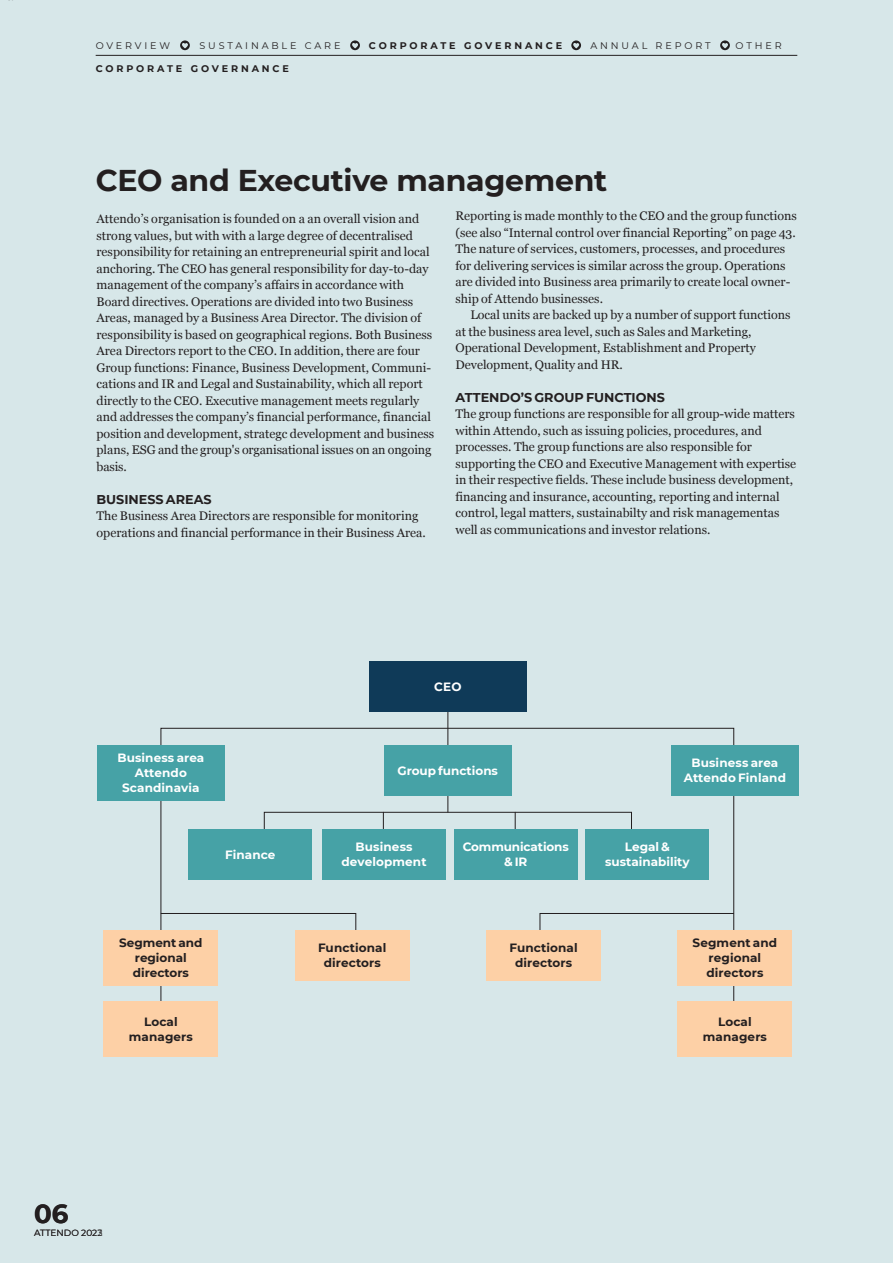
<style>
.page{position:relative;width:893px;height:1263px;background:#d7e7e9}
.page>*{position:absolute;margin:0;border:0;box-sizing:border-box;transform-origin:0 0}
.Mindre_huvudrubrik{font:700 30px "Montserrat";letter-spacing:-.01em;color:#231f20}
.t1{font:700 26.1px "Montserrat";color:#231f20}
.Mellis_1{font:700 12.75px "Montserrat";color:#231f20}
.Brödtext{font:12.45px/16.5px "Georgia";color:#231f20}
.Mellis_1_noter{font:700 12px/15px "Montserrat";letter-spacing:.005em;color:#fff;text-align:center}
.Mellis_1_noter-2{font:700 12px/15px "Montserrat";letter-spacing:.01em;color:#231f20;text-align:center}
.t2{font:9.6px "Montserrat";letter-spacing:.3em;color:#231f20}
.t3{font:700 9.6px "Montserrat";letter-spacing:.3em;color:#231f20}
.NOTISBRÖDTEXT_INDRAG{font:9px "Montserrat";color:#231f20}
</style>
<div class="page">
<hr style="left:448px;top:686px;width:1px;height:84px;background:#231f20">
<hr style="left:448px;top:770px;width:1px;height:42px;background:#231f20">
<svg style="left:161px;top:728px;width:573px;height:38px"></svg>
<svg style="left:264px;top:812px;width:368px;height:38px"></svg>
<hr style="left:161px;top:770px;width:1px;height:244px;background:#231f20">
<hr style="left:733px;top:770px;width:1px;height:244px;background:#231f20">
<svg style="left:160px;top:913px;width:196px;height:17px"></svg>
<svg style="left:540px;top:913px;width:194px;height:17px"></svg>
<div style="left:369px;top:661px;width:158px;height:51px;background:#0f3a58"></div>
<div style="left:384px;top:745px;width:127px;height:51px;background:#46a2a6"></div>
<hr style="left:383px;top:812px;width:1px;height:30px;background:#231f20">
<hr style="left:515px;top:812px;width:1px;height:30px;background:#231f20">
<div style="left:322px;top:829px;width:124px;height:51px;background:#46a2a6"></div>
<div style="left:295px;top:930px;width:115px;height:50px;background:#fdd0a6"></div>
<div style="left:97px;top:745px;width:128px;height:56px;background:#46a2a6"></div>
<div style="left:189px;top:829px;width:123px;height:51px;background:#46a2a6"></div>
<div style="left:103px;top:930px;width:115px;height:55px;background:#fdd0a6"></div>
<div style="left:103px;top:1001px;width:115px;height:55px;background:#fdd0a6"></div>
<div style="left:671px;top:745px;width:128px;height:51px;background:#46a2a6"></div>
<div style="left:454px;top:829px;width:123px;height:51px;background:#46a2a6"></div>
<div style="left:486px;top:930px;width:115px;height:50px;background:#fdd0a6"></div>
<div style="left:677px;top:930px;width:115px;height:55px;background:#fdd0a6"></div>
<div style="left:677px;top:1001px;width:115px;height:55px;background:#fdd0a6"></div>
<div style="left:586px;top:829px;width:123px;height:51px;background:#46a2a6"></div>
<hr style="left:96px;top:55px;width:701px;height:1px;background:#231f20">
<svg style="left:180px;top:40px;width:10px;height:10px"></svg>
<svg style="left:350px;top:40px;width:10px;height:10px"></svg>
<svg style="left:571px;top:40px;width:10px;height:10px"></svg>
<svg style="left:720px;top:40px;width:10px;height:10px"></svg>
<p class="t2" style="left:96px;top:39px;width:76px">OVERVIEW</p>
<p class="t2" style="left:199px;top:39px;width:143px">SUSTAINABLE CARE</p>
<p class="t3" style="left:369px;top:38px;width:41px">CORPO</p>
<p class="t3" style="left:421px;top:38px;width:20px">R ATE</p>
<p class="t3" style="left:464px;top:38px;width:21px">G OVE</p>
<p class="t3" style="left:504px;top:38px;width:20px">R NAN</p>
<p class="t3" style="left:546px;top:38px;width:17px">C E</p>
<p class="t2" style="left:590px;top:39px;width:122px">ANNUAL REPORT</p>
<p class="t2" style="left:736px;top:39px;width:48px">OTHER</p>
<p class="t3" style="left:96px;top:62px;width:195px">Cor por ate gover nanc e</p>
<p class="Mindre_huvudrubrik" style="left:96px;top:159px;width:513px">CEO and Executive management</p>
<p class="Brödtext" style="left:97px;top:210px;width:339px">Attendo’s organisation is founded on a an overall vision and strong values, but with with a large degree of decentralised responsibility for retaining an entrepreneurial spirit and local anchoring. The CEO has general responsibility for day-to-day management of the company’s affairs in accordance with Board directives. Operations are divided into two Business Areas, managed by a Business Area Director. The division of responsibility is based on geographical regions. Both Business Area Directors report to the CEO. In addition, there are four Group functions: Finance, Business Development, Communi&shy;cations and IR and Legal and Sustainability, which all report directly to the CEO. Executive management meets regularly and addresses the company’s financial performance, financial position and development, strategc development and business plans, ESG and the group's organisational issues on an ongoing basis.</p>
<p class="Mellis_1" style="left:97px;top:490px;width:117px">BUSINESS AREAS</p>
<p class="Brödtext" style="left:97px;top:507px;width:331px">The Business Area Directors are responsible for monitoring operations and financial performance in their Business Area.</p>
<p class="Brödtext" style="left:455px;top:207px;width:343px">Reporting is made monthly to the CEO and the group functions (see also “Internal control over financial Reporting” on page 43.<br>The nature of services, customers, processes, and procedures for delivering services is similar across the group. Operations are divided into Business area primarily to create local owner&shy;ship of Attendo businesses.</p>
<p class="Brödtext" style="left:455px;top:306px;width:337px;text-indent:15px">Local units are backed up by a number of support functions at the business area level, such as Sales and Marketing, Operational Development, Establishment and Property Development, Quality and HR.</p>
<p class="Mellis_1" style="left:455px;top:388px;width:10px">ATTEN</p>
<p class="Mellis_1" style="left:500px;top:388px;width:167px">DO’S GROUP FUNCTIONS</p>
<p class="Brödtext" style="left:455px;top:405px;width:342px">The group functions are responsible for all group-wide matters within Attendo, such as issuing policies, procedures, and processes. The group functions are also responsible for supporting the CEO and Executive Management with expertise in their respective fields. These include business development, financing and insurance, accounting, reporting and internal control, legal matters, sustainabilty and risk managementas well as communications and investor relations.</p>
<p class="Mellis_1_noter" style="left:117px;top:750px;width:88px">Business area<br>Attendo<br>Scandinavia</p>
<p class="Mellis_1_noter" style="left:225px;top:846px;width:52px">Finance</p>
<p class="Mellis_1_noter-2" style="left:119px;top:935px;width:85px">Segment and regional directors</p>
<p class="Mellis_1_noter-2" style="left:129px;top:1013px;width:66px">Local managers</p>
<p class="Mellis_1_noter" style="left:434px;top:678px;width:19px">CEO</p>
<p class="Mellis_1_noter" style="left:397px;top:762px;width:102px">Group functions</p>
<p class="Mellis_1_noter" style="left:342px;top:839px;width:87px">Business development</p>
<p class="Mellis_1_noter" style="left:463px;top:839px;width:108px">Communications &amp; IR</p>
<p class="Mellis_1_noter" style="left:684px;top:755px;width:104px">Business area<br>Attendo Finland</p>
<p class="Mellis_1_noter" style="left:605px;top:839px;width:86px">Legal &amp; sustainability</p>
<p class="Mellis_1_noter-2" style="left:318px;top:940px;width:70px">Functional directors</p>
<p class="Mellis_1_noter-2" style="left:509px;top:940px;width:70px">Functional directors</p>
<p class="Mellis_1_noter-2" style="left:693px;top:935px;width:86px">Segment and regional directors</p>
<p class="Mellis_1_noter-2" style="left:703px;top:1013px;width:66px">Local managers</p>
<h2 class="t1" style="left:34px;top:1195px;width:36px">06</h2>
<p class="NOTISBRÖDTEXT_INDRAG" style="left:34px;top:1226px;width:70px">ATTENDO 2022</p>
<p class="NOTISBRÖDTEXT_INDRAG" style="left:97px;top:1226px;width:7px">3</p>
</div>
